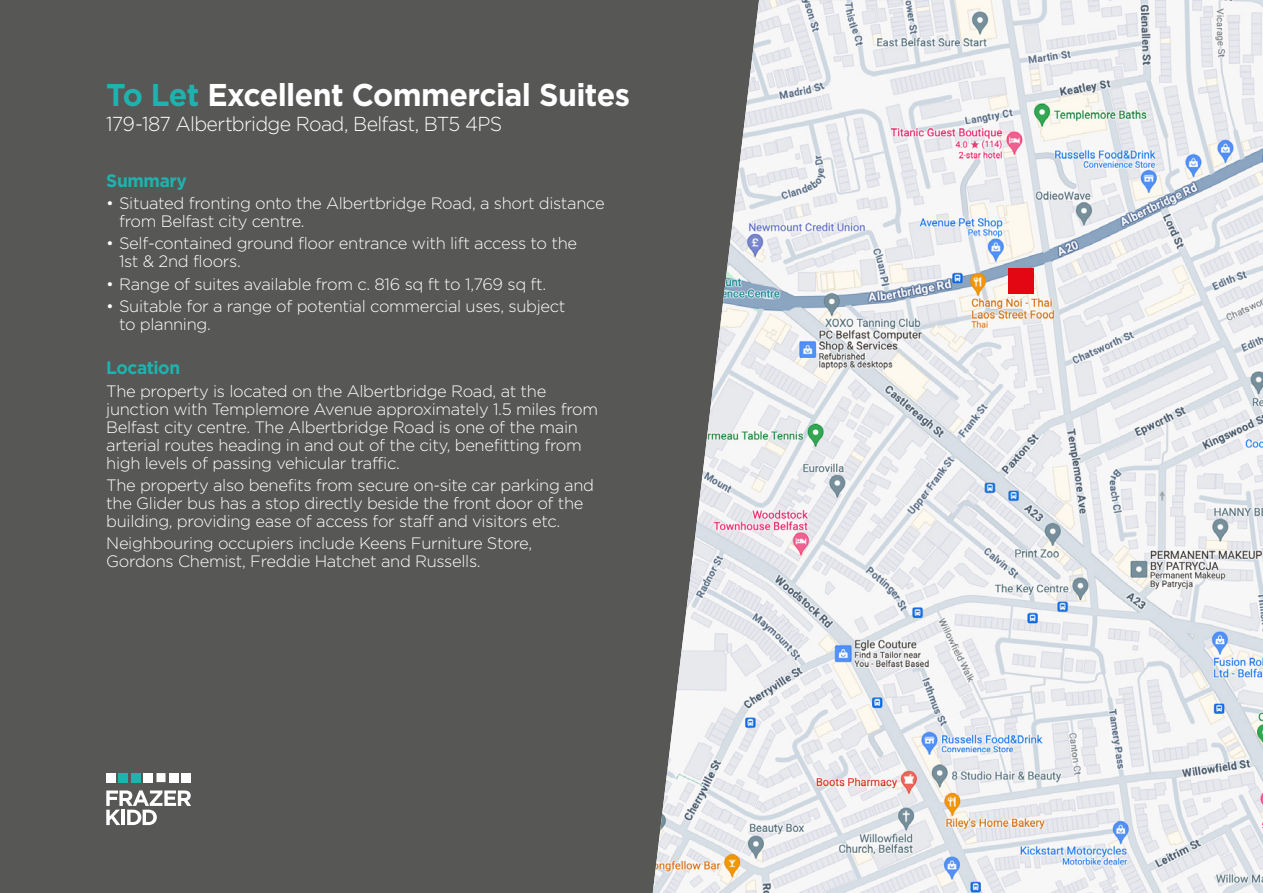
<style>
.page{position:relative;width:1263px;height:893px;background:#575756}
.page>*{position:absolute;margin:0;border:0;box-sizing:border-box;transform-origin:0 0}
.t1{font:700 31.5px "Gotham";letter-spacing:-.02em;color:#fff;scale:.96 1}
.t2{font:300 20.25px "Gotham";letter-spacing:-.035em;color:#fff}
.t3{font:700 18px "Gotham";letter-spacing:-.025em;color:#1db3ae;scale:.96 1}
.t4{font:300 16.5px/18px "Gotham";letter-spacing:-.02em;color:#fff}
.s1{color:#1db3ae}
</style>
<div class="page">
<img style="left:653px;top:0;width:610px;height:893px">
<div style="left:1008px;top:269px;width:25px;height:25px;background:#e30613"></div>
<div style="left:106px;top:773px;width:9px;height:9px;background:#fff"></div>
<div style="left:119px;top:773px;width:9px;height:9px;background:#1db3ae"></div>
<div style="left:131px;top:773px;width:9px;height:9px;background:#1db3ae"></div>
<div style="left:144px;top:773px;width:9px;height:9px;background:#fff"></div>
<div style="left:156px;top:773px;width:10px;height:9px;background:#fff"></div>
<div style="left:169px;top:773px;width:9px;height:9px;background:#fff"></div>
<div style="left:182px;top:773px;width:9px;height:9px;background:#fff"></div>
<svg style="left:106px;top:790px;width:85px;height:35px"></svg>
<h1 class="t1" style="left:106px;top:77px;width:547px"><span class="s1">To Let</span> Excellent Commercial Suites</h1>
<p class="t2" style="left:106px;top:113px;width:398px">179-187 Albertbridge Road, Belfast, BT5 4PS</p>
<p class="t3" style="left:106px;top:170px;width:86px">Summary</p>
<p class="t4" style="left:119px;top:194px;width:487px;text-indent:-13px">• Situated fronting onto the Albertbridge Road, a short distance from Belfast city centre.</p>
<p class="t4" style="left:119px;top:234px;width:460px;text-indent:-13px">• Self-contained ground floor entrance with lift access to the<br>1st &amp; 2nd floors.</p>
<p class="t4" style="left:106px;top:275px;width:441px">• Range of suites available from c. 816 sq ft to 1,769 sq ft.</p>
<p class="t4" style="left:119px;top:297px;width:448px;text-indent:-13px">• Suitable for a range of potential commercial uses, subject to planning.</p>
<p class="t3" style="left:106px;top:358px;width:79px">Location</p>
<p class="t4" style="left:106px;top:382px;width:493px">The property is located on the Albertbridge Road, at the junction with Templemore Avenue approximately 1.5 miles from Belfast city centre. The Albertbridge Road is one of the main arterial routes heading in and out of the city, benefitting from high levels of passing vehicular traffic.</p>
<p class="t4" style="left:106px;top:476px;width:489px">The property also benefits from secure on-site car parking and the Glider bus has a stop directly beside the front door of the building, providing ease of access for staff and visitors etc.</p>
<p class="t4" style="left:106px;top:534px;width:427px">Neighbouring occupiers include Keens Furniture Store,<br>Gordons Chemist, Freddie Hatchet and Russells.</p>
</div>
